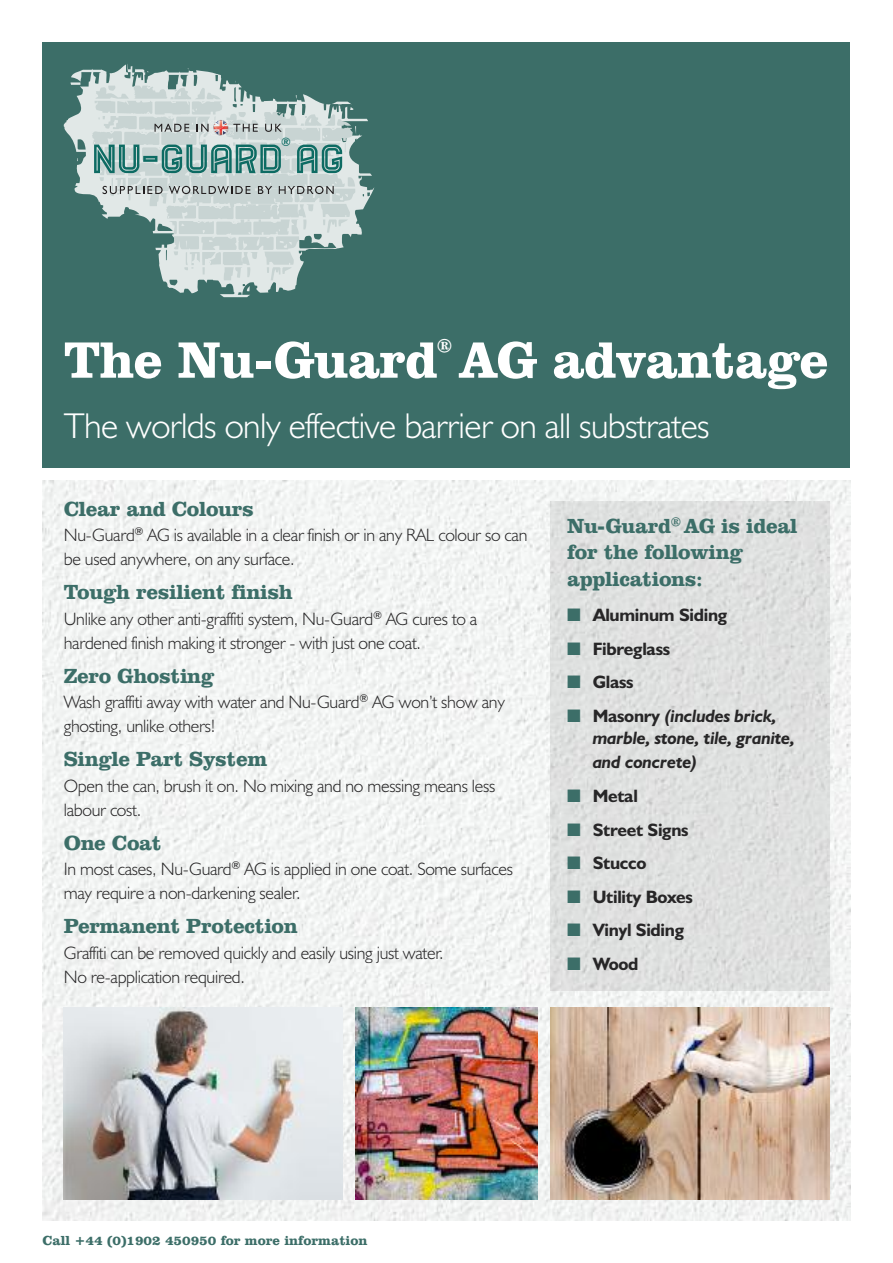
<style>
.page{position:relative;width:893px;height:1263px;background:#fff}
.page>*{position:absolute;margin:0;border:0;box-sizing:border-box;transform-origin:0 0}
.t1{font:700 52.5px "Clarendon BT";letter-spacing:-.015em;color:#fff}
.t2{font:300 36px "Humanist 521 BT";letter-spacing:-.015em;color:#fff}
.t3{font:700 21px/26.4px "Clarendon BT";letter-spacing:-.015em;color:#3c6e68}
.t4{font:700 18.9px "Clarendon BT";color:#fff}
.t5{font:300 18px/24px "Humanist 521 BT";letter-spacing:-.015em;color:#272627}
.t6{font:700 18px "Humanist 521 BT";letter-spacing:-.015em;color:#272627}
.t7{font:italic 700 18px/23px "Humanist 521 BT";letter-spacing:-.015em;color:#272627}
.t8{font:700 13.5px "Clarendon BT";color:#3c6e68}
.t9{font:700 11.7px "Humanist 521 BT";color:#0d6b63}
.s1{color:#3c6e68}
.s2{font-style:normal}
</style>
<div class="page">
<img style="left:43px;top:480px;width:807px;height:740px">
<div style="left:43px;top:43px;width:807px;height:425px;background:#3c6e68"></div>
<svg style="left:64px;top:64px;width:310px;height:233px"></svg>
<svg style="left:92px;top:86px;width:263px;height:194px"></svg>
<svg style="left:103px;top:186px;width:60px;height:8px"></svg>
<svg style="left:169px;top:186px;width:82px;height:8px"></svg>
<svg style="left:258px;top:186px;width:14px;height:8px"></svg>
<svg style="left:279px;top:186px;width:55px;height:8px"></svg>
<svg style="left:155px;top:124px;width:34px;height:8px"></svg>
<svg style="left:197px;top:120px;width:61px;height:16px"></svg>
<svg style="left:265px;top:124px;width:17px;height:8px"></svg>
<svg style="left:94px;top:145px;width:248px;height:28px;background:#78a8a4"></svg>
<img style="left:550px;top:502px;width:279px;height:489px">
<img style="left:64px;top:1008px;width:279px;height:191px">
<img style="left:356px;top:1008px;width:181px;height:191px">
<img style="left:550px;top:1008px;width:279px;height:191px">
<p class="t9" style="left:281px;top:138px;width:11px">®</p>
<p class="t4" style="left:437px;top:339px;width:17px">®</p>
<h1 class="t1" style="left:64px;top:342px;width:766px">The Nu-Guard AG advantage</h1>
<h2 class="t2" style="left:64px;top:414px;width:647px">The worlds only effective barrier on all substrates</h2>
<p class="t3" style="left:64px;top:498px;width:192px">Clear and Colours</p>
<p class="t5" style="left:64px;top:525px;width:465px">Nu-Guard<sup>®</sup> AG is available in a clear finish or in any RAL colour so can be used anywhere, on any surface.</p>
<p class="t3" style="left:64px;top:581px;width:230px">Tough resilient finish</p>
<p class="t5" style="left:64px;top:608px;width:415px">Unlike any other anti-graffiti system, Nu-Guard<sup>®</sup> AG cures to a hardened finish making it stronger - with just one coat.</p>
<p class="t3" style="left:64px;top:665px;width:152px">Zero Ghosting</p>
<p class="t5" style="left:64px;top:692px;width:443px">Wash graffiti away with water and Nu-Guard<sup>®</sup> AG won’t show any ghosting, unlike others!</p>
<p class="t3" style="left:64px;top:748px;width:205px">Single Part System</p>
<p class="t5" style="left:64px;top:775px;width:433px">Open the can, brush it on. No mixing and no messing means less labour cost.</p>
<p class="t3" style="left:64px;top:832px;width:99px">One Coat</p>
<p class="t5" style="left:64px;top:859px;width:451px">In most cases, Nu-Guard<sup>®</sup> AG is applied in one coat. Some surfaces may require a non-darkening sealer.</p>
<p class="t3" style="left:64px;top:915px;width:236px">Permanent Protection</p>
<p class="t5" style="left:64px;top:942px;width:381px">Graffiti can be removed quickly and easily using just water.<br>No re-application required.</p>
<p class="t3" style="left:567px;top:515px;width:232px">Nu-Guard<sup>®</sup> AG is ideal for the following applications:</p>
<p class="t6" style="left:567px;top:609px;width:162px"><span class="s1">■</span> Aluminum Siding</p>
<p class="t6" style="left:567px;top:643px;width:105px"><span class="s1">■</span> Fibreglass</p>
<p class="t6" style="left:567px;top:676px;width:68px"><span class="s1">■</span> Glass</p>
<p class="t7" style="left:593px;top:706px;width:204px;text-indent:-26px"><span class="s1">■</span> <span class="s2">Masonry</span> (includes brick, marble, stone, tile, granite, and concrete)</p>
<p class="t6" style="left:567px;top:790px;width:72px"><span class="s1">■</span> Metal</p>
<p class="t6" style="left:567px;top:823px;width:123px"><span class="s1">■</span> Street Signs</p>
<p class="t6" style="left:567px;top:857px;width:81px"><span class="s1">■</span> Stucco</p>
<p class="t6" style="left:567px;top:890px;width:127px"><span class="s1">■</span> Utility Boxes</p>
<p class="t6" style="left:567px;top:924px;width:119px"><span class="s1">■</span> Vinyl Siding</p>
<p class="t6" style="left:567px;top:957px;width:73px"><span class="s1">■</span> Wood</p>
<p class="t8" style="left:43px;top:1236px;width:326px">Call +44 (0)1902 450950 for more information</p>
</div>
